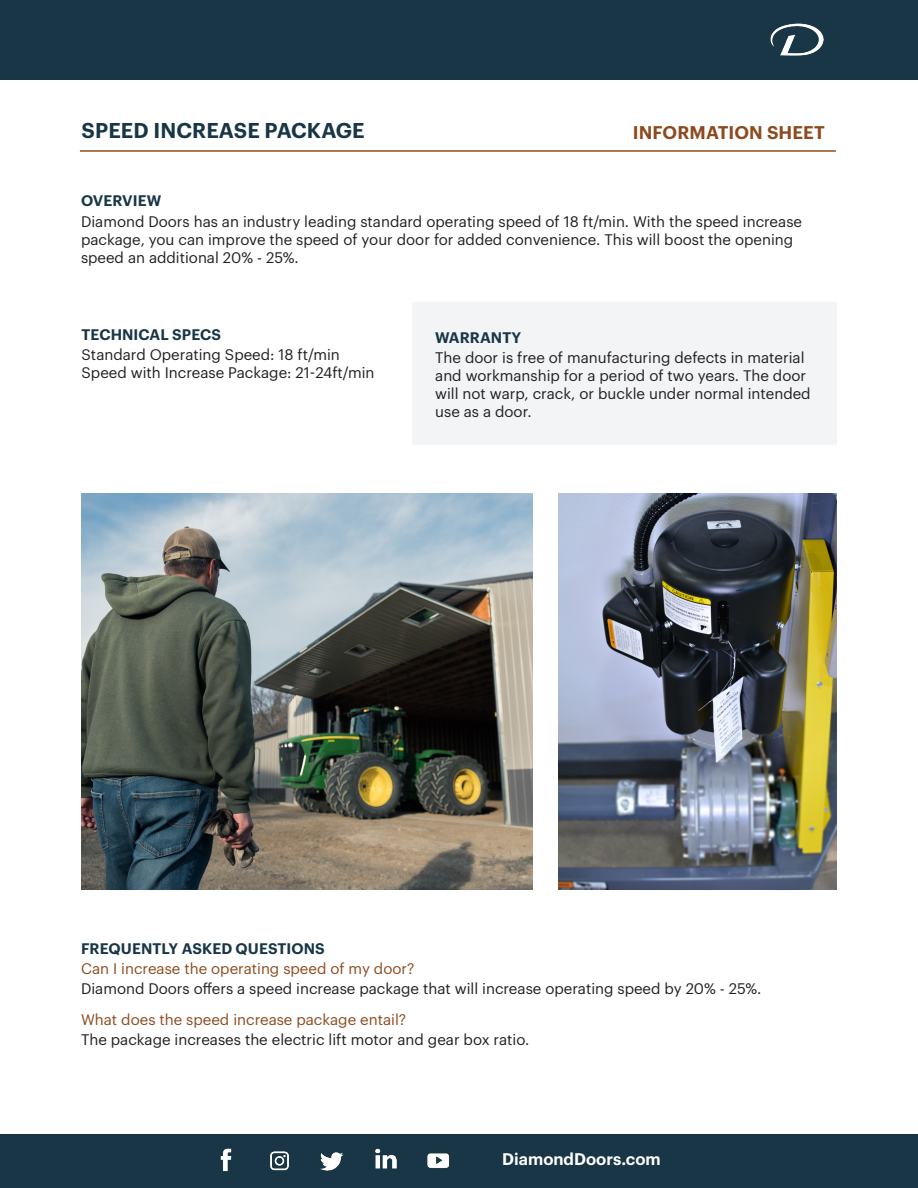
<style>
.page{position:relative;width:918px;height:1188px;background:#fff}
.page>*{position:absolute;margin:0;border:0;box-sizing:border-box;transform-origin:0 0}
.Info_Sheet_Heading_1{font:600 21px "Graphik";letter-spacing:.005em;color:#183646}
.Info_Sheet_Heading_2{font:600 18px "Graphik";letter-spacing:.005em;color:#8c4b1f}
.DD_Paragraph_Style{font:600 16.5px "Graphik";color:#fff}
.Info_Sheet_Body_Text{font:15px/18px "Graphik";color:#231f20}
.Info_Sheet_Heading_4{font:15px "Graphik";color:#8c4b1f}
.Info_Sheet_Heading_3{font:600 15px "Graphik";letter-spacing:.005em;color:#183646}
</style>
<div class="page">
<div style="left:0;top:0;width:918px;height:80px;background:#183646"></div>
<div style="left:412px;top:302px;width:424px;height:142px;background:#f2f4f6"></div>
<hr style="left:80px;top:150px;width:756px;height:2px;background:#8c4b1f">
<div style="left:0;top:1134px;width:918px;height:54px;background:#183646"></div>
<img style="left:220px;top:1148px;width:69px;height:24px">
<img style="left:320px;top:1148px;width:77px;height:23px">
<img style="left:427px;top:1153px;width:22px;height:15px">
<img style="left:770px;top:23px;width:54px;height:33px">
<img style="left:558px;top:494px;width:279px;height:396px">
<img style="left:81px;top:494px;width:451px;height:396px">
<p class="Info_Sheet_Heading_1" style="left:82px;top:114px;width:285px">SPEED INCREASE PACKAGE</p>
<p class="Info_Sheet_Heading_2" style="left:633px;top:118px;width:193px">INFORMATION SHEET</p>
<p class="Info_Sheet_Heading_3" style="left:81px;top:190px;width:82px">OVERVIEW</p>
<p class="Info_Sheet_Body_Text" style="left:81px;top:212px;width:723px">Diamond Doors has an industry leading standard operating speed of 18 ft/min. With the speed increase package, you can improve the speed of your door for added convenience. This will boost the opening speed an additional 20% - 25%.</p>
<p class="Info_Sheet_Heading_3" style="left:82px;top:323px;width:141px">TECHNICAL SPECS</p>
<p class="Info_Sheet_Body_Text" style="left:82px;top:344px;width:260px">Standard Operating Speed: 18 ft/min</p>
<p class="Info_Sheet_Body_Text" style="left:82px;top:362px;width:295px">Speed with Increase Package: 21-24ft/min</p>
<p class="Info_Sheet_Heading_3" style="left:435px;top:326px;width:87px">WARRANTY</p>
<p class="Info_Sheet_Body_Text" style="left:435px;top:347px;width:377px">The door is free of manufacturing defects in material and workmanship for a period of two years. The door will not warp, crack, or buckle under normal intended use as a door.</p>
<p class="Info_Sheet_Heading_3" style="left:81px;top:937px;width:245px">FREQUENTLY ASKED QUESTIONS</p>
<p class="Info_Sheet_Heading_4" style="left:81px;top:957px;width:335px">Can I increase the operating speed of my door?</p>
<p class="Info_Sheet_Heading_4" style="left:81px;top:1008px;width:327px">What does the speed increase package entail?</p>
<p class="Info_Sheet_Body_Text" style="left:81px;top:978px;width:682px">Diamond Doors offers a speed increase package that will increase operating speed by 20% - 25%.</p>
<p class="Info_Sheet_Body_Text" style="left:81px;top:1030px;width:450px">The package increases the electric lift motor and gear box ratio.</p>
<p class="DD_Paragraph_Style" style="left:502px;top:1146px;width:160px">DiamondDoors.com</p>
</div>
